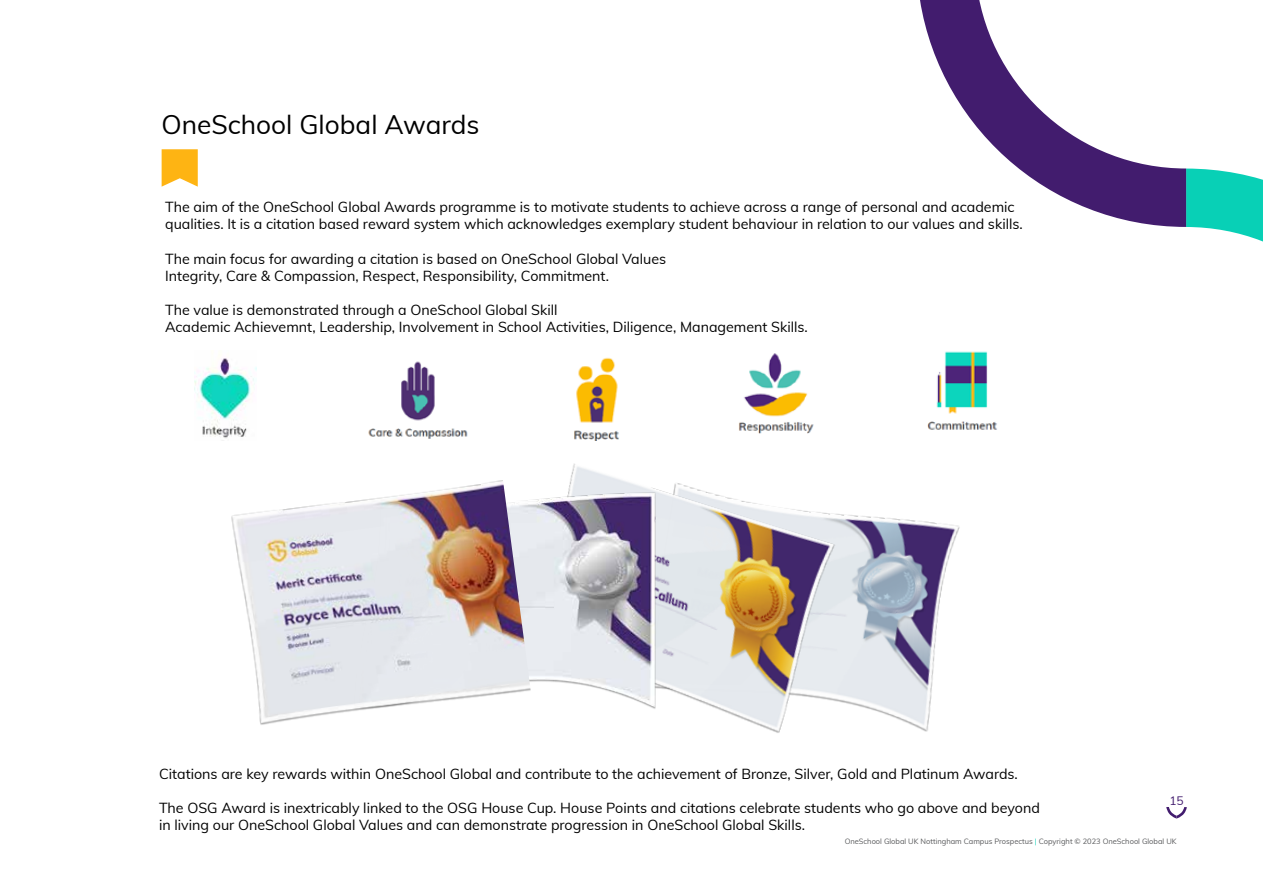
<style>
.page{position:relative;width:1263px;height:893px;background:#fff}
.page>*{position:absolute;margin:0;border:0;box-sizing:border-box;transform-origin:0 0}
.t1{font:26.25px "Muli";color:#000}
.t2{font:14.25px/17.1px "Muli";color:#000}
.t3{font:12px "Muli";color:#421c6e}
.t4{font:7.5px "Muli";color:#58595b}
.s1{color:#08d0b6}
</style>
<div class="page">
<svg style="left:1186px;top:169px;width:77px;height:73px"></svg>
<svg style="left:920px;top:0;width:266px;height:227px"></svg>
<svg style="left:162px;top:149px;width:36px;height:38px"></svg>
<img style="left:842px;top:514px;width:118px;height:218px">
<img style="left:568px;top:463px;width:274px;height:270px">
<img style="left:531px;top:490px;width:140px;height:225px">
<img style="left:231px;top:480px;width:300px;height:245px">
<img style="left:195px;top:358px;width:62px;height:83px">
<img style="left:368px;top:361px;width:100px;height:77px">
<img style="left:574px;top:357px;width:45px;height:84px">
<img style="left:738px;top:353px;width:76px;height:80px">
<img style="left:927px;top:351px;width:70px;height:79px">
<svg style="left:1166px;top:807px;width:21px;height:12px"></svg>
<h1 class="t1" style="left:162px;top:106px;width:319px">OneSchool Global Awards</h1>
<p class="t2" style="left:165px;top:198px;width:859px">The aim of the OneSchool Global Awards programme is to motivate students to achieve across a range of personal and academic qualities. It is a citation based reward system which acknowledges exemplary student behaviour in relation to our values and skills.</p>
<p class="t2" style="left:165px;top:249px;width:503px">The main focus for awarding a citation is based on OneSchool Global Values<br>Integrity, Care &amp; Compassion, Respect, Responsibility, Commitment.</p>
<p class="t2" style="left:165px;top:301px;width:644px">The value is demonstrated through a OneSchool Global Skill<br>Academic Achievemnt, Leadership, Involvement in School Activities, Diligence, Management Skills.</p>
<p class="t2" style="left:159px;top:764px;width:860px">Citations are key rewards within OneSchool Global and contribute to the achievement of Bronze, Silver, Gold and Platinum Awards.</p>
<p class="t2" style="left:159px;top:798px;width:882px">The OSG Award is inextricably linked to the OSG House Cup. House Points and citations celebrate students who go above and beyond in living our OneSchool Global Values and can demonstrate progression in OneSchool Global Skills.</p>
<p class="t3" style="left:1169px;top:792px;width:16px">15</p>
<p class="t4" style="left:845px;top:836px;width:333px">OneSchool Global UK Nottingham Campus Prospectus <span class="s1">|</span> Copyright © 2023 OneSchool Global UK</p>
</div>
